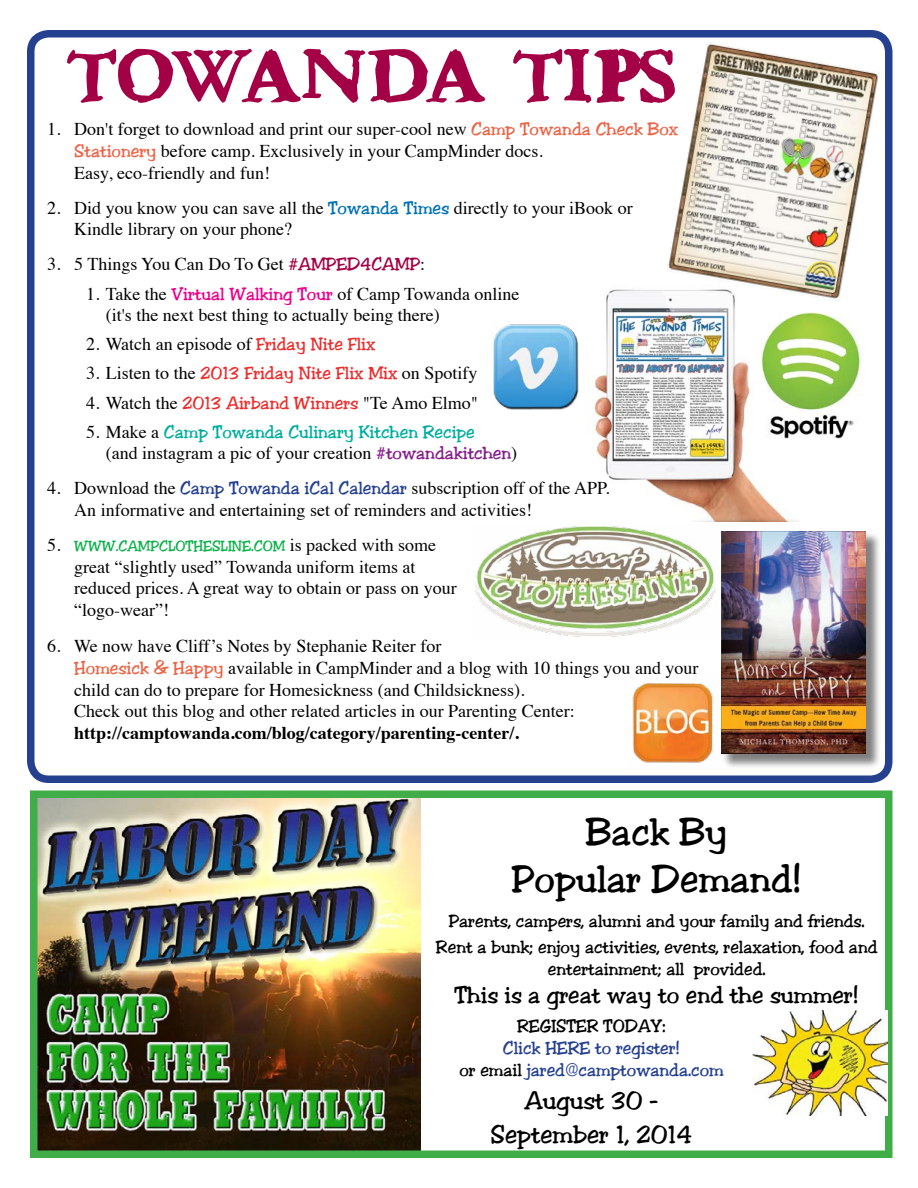
<style>
.page{position:relative;width:918px;height:1188px;background:#fff}
.page>*{position:absolute;margin:0;border:0;box-sizing:border-box;transform-origin:0 0}
.t1{font:54px "Bedbug";color:#a30046}
.t2{font:39px/46.8px "Jester";color:#000;text-align:center}
.t3{font:25.5px/33.6px "Jester";color:#000;text-align:center}
.t4{font:24px "Jester";color:#000}
.t5{font:18px/21.6px "Times";color:#000}
.t6{font:18px/26.1px "Jester";color:#000;text-align:center}
.t7{font:700 18px "Times";color:#000}
.t8{font:18px/21.6px "Jester";color:#25408f;text-align:center}
.t9{font:18px "Jester";color:#00ae9e}
.t10{font:15px "Jester";color:#0db14b}
.s1{font-family:"Jester";color:#ec6548}
.s2{font-family:"Jester";color:#0071b6}
.s3{font-family:"Jester";color:#a30046}
.s4{font-family:"Jester";color:#ec008c}
.s5{font-family:"Jester";color:#eb2e2e}
.s6{font-family:"Times";color:#000}
.s7{font-family:"Jester";color:#851c8a}
.s8{font-family:"Jester";color:#25408f}
.s9{font-family:"Times";font-size:18px;color:#000}
.s10{color:#000}
</style>
<div class="page">
<img style="left:594px;top:289px;width:200px;height:232px">
<img style="left:475px;top:526px;width:241px;height:111px">
<div style="left:27px;top:30px;width:865px;height:753px;border:8px solid #25408f;border-radius:18px"></div>
<img style="left:666px;top:41px;width:215px;height:261px">
<img style="left:493px;top:324px;width:86px;height:85px">
<img style="left:755px;top:312px;width:106px;height:129px">
<img style="left:39px;top:799px;width:381px;height:350px">
<div style="left:30px;top:790px;width:862px;height:368px;border:8px solid #41ad49"></div>
<div style="left:721px;top:531px;width:160px;height:238px;background:#000;opacity:.5"></div>
<img style="left:721px;top:531px;width:145px;height:223px">
<img style="left:632px;top:683px;width:81px;height:80px">
<img style="left:752px;top:1010px;width:136px;height:105px">
<h1 class="t1" style="left:67px;top:49px;width:611px">TOWANDA TIPS</h1>
<p class="t5" style="left:74px;top:117px;width:605px;text-indent:-27px">1. Don't forget to download and print our super-cool new <span class="s1">Camp Towanda Check Box<br>Stationery</span> before camp. Exclusively in your CampMinder docs.<br>Easy, eco-friendly and fun!</p>
<p class="t5" style="left:74px;top:195px;width:560px;text-indent:-27px">2. Did you know you can save all the <span class="s2">Towanda Times</span> directly to your iBook or<br>Kindle library on your phone?</p>
<p class="t5" style="left:47px;top:252px;width:380px">3. 5 Things You Can Do To Get <span class="s3">#AMPED4CAMP</span>:</p>
<p class="t5" style="left:106px;top:281px;width:415px;text-indent:-19px">1. Take the <span class="s4">Virtual Walking Tour</span> of Camp Towanda online (it's the next best thing to actually being there)</p>
<p class="t5" style="left:86px;top:332px;width:291px">2. Watch an episode of <span class="s5">Friday Nite Flix</span></p>
<p class="t5" style="left:86px;top:361px;width:393px">3. Listen to the <span class="s5">2013 Friday Nite Flix Mix</span> on Spotify</p>
<p class="t5" style="left:86px;top:390px;width:393px">4. Watch the <span class="s5">2013 Airband Winners</span> "Te Amo Elmo"</p>
<p class="t9" style="left:86px;top:421px;width:390px"><span class="s6">5. Make a</span> Camp Towanda Culinary Kitchen Recipe</p>
<p class="t5" style="left:106px;top:441px;width:413px">(and instagram a pic of your creation <span class="s7">#towandakitchen</span>)</p>
<p class="t5" style="left:74px;top:476px;width:537px;text-indent:-27px">4. Download the <span class="s8">Camp Towanda iCal Calendar</span> subscription off of the APP.<br>An informative and entertaining set of reminders and activities!</p>
<p class="t10" style="left:47px;top:537px;width:391px"><span class="s9">5.</span> WWW.CAMPCLOTHESLINE.COM <span class="s9">is packed with some</span></p>
<p class="t5" style="left:74px;top:554px;width:384px">great “slightly used” Towanda uniform items at reduced prices. A great way to obtain or pass on your “logo-wear”!</p>
<p class="t5" style="left:74px;top:634px;width:626px;text-indent:-27px">6. We now have Cliff’s Notes by Stephanie Reiter for<br><span class="s1">Homesick &amp; Happy</span> available in CampMinder and a blog with 10 things you and your child can do to prepare for Homesickness (and Childsickness).<br>Check out this blog and other related articles in our Parenting Center:</p>
<p class="t7" style="left:74px;top:715px;width:446px">http://camptowanda.com/blog/category/parenting-center/.</p>
<h2 class="t2" style="left:512px;top:809px;width:291px">Back By<br>Popular Demand!</h2>
<p class="t6" style="left:436px;top:908px;width:443px">Parents, campers, alumni and your family and friends.<br>Rent a bunk; enjoy activities, events, relaxation, food and</p>
<p class="t6" style="left:548px;top:956px;width:219px">entertainment; all provided.</p>
<h3 class="t4" style="left:455px;top:981px;width:406px">This is a great way to end the summer!</h3>
<p class="t6" style="left:517px;top:1014px;width:150px">REGISTER TODAY:</p>
<p class="t8" style="left:459px;top:1038px;width:266px">Click HERE to register!<br><span class="s10">or email</span> jared@camptowanda.com</p>
<h3 class="t3" style="left:491px;top:1085px;width:203px">August 30 -<br>September 1, 2014</h3>
</div>
